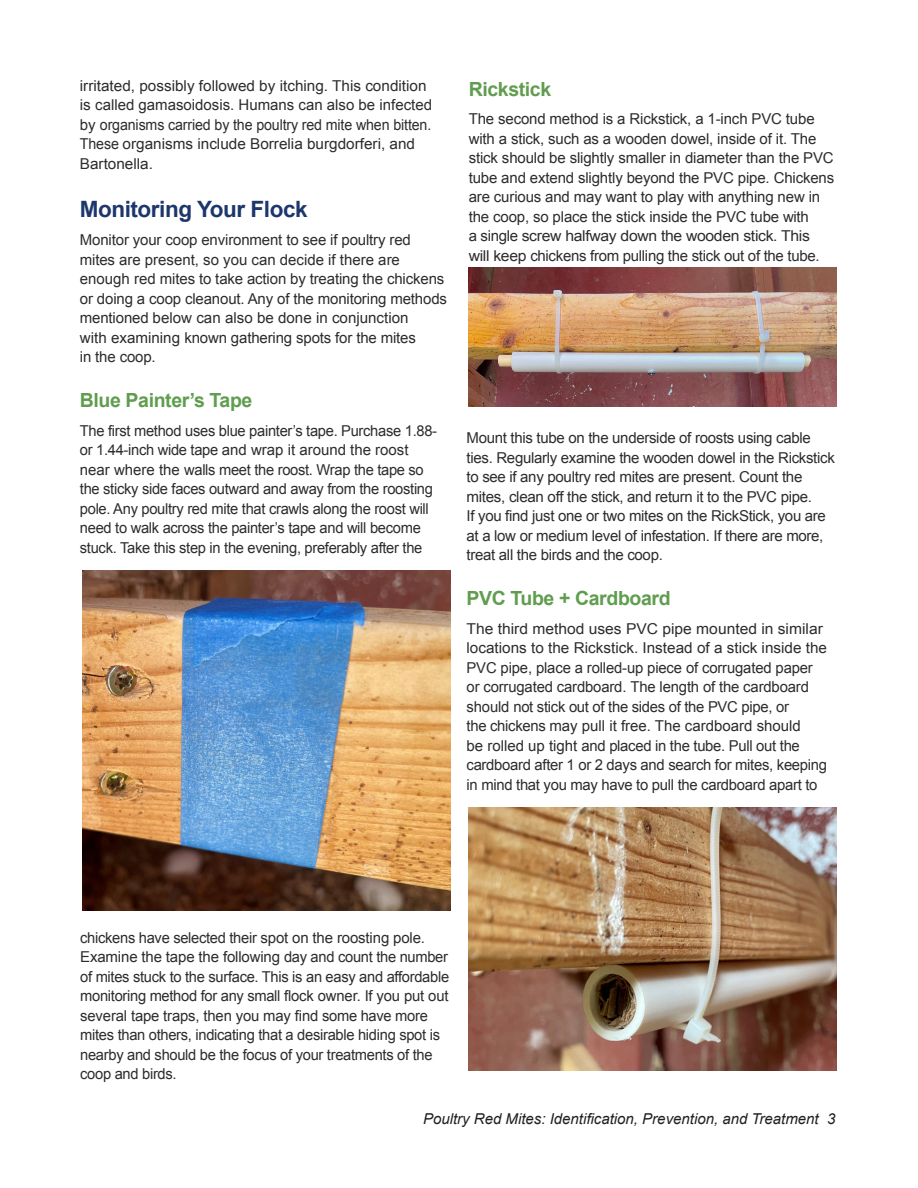
<style>
.page{position:relative;width:918px;height:1188px;background:#fff}
.page>*{position:absolute;margin:0;border:0;box-sizing:border-box;transform-origin:0 0}
.t1{font:700 22.5px "Arial";letter-spacing:-.02em;color:#1d366c}
.t2{font:700 19.5px "Arial";letter-spacing:-.02em;color:#609d4f}
.t3{font:15px/19.5px "Arial";letter-spacing:-.01em;color:#2e2b2c}
.t4{font:15px/19.5px "Arial";letter-spacing:-.01em;color:#2e2b2c;scale:1.04 1}
.t5{font:italic 15px "Arial";color:#231f20}
</style>
<div class="page">
<img style="left:82px;top:570px;width:368px;height:340px">
<img style="left:469px;top:268px;width:368px;height:138px">
<img style="left:468px;top:808px;width:369px;height:263px">
<p class="t3" style="left:80px;top:76px;width:354px">irritated, possibly followed by itching. This condition is called gamasoidosis. Humans can also be infected by organisms carried by the poultry red mite when bitten.<br>These organisms include Borrelia burgdorferi, and Bartonella.</p>
<h1 class="t1" style="left:80px;top:194px;width:229px">Monitoring Your Flock</h1>
<p class="t3" style="left:80px;top:230px;width:369px">Monitor your coop environment to see if poultry red mites are present, so you can decide if there are enough red mites to take action by treating the chickens or doing a coop cleanout. Any of the monitoring methods mentioned below can also be done in conjunction<br>with examining known gathering spots for the mites<br>in the coop.</p>
<h2 class="t2" style="left:80px;top:388px;width:174px">Blue Painter’s Tape</h2>
<p class="t3" style="left:80px;top:421px;width:359px">The first method uses blue painter’s tape. Purchase 1.88- or 1.44-inch wide tape and wrap it around the roost near where the walls meet the roost. Wrap the tape so the sticky side faces outward and away from the roosting pole. Any poultry red mite that crawls along the roost will need to walk across the painter’s tape and will become stuck. Take this step in the evening, preferably after the</p>
<h2 class="t2" style="left:469px;top:76px;width:84px">Rickstick</h2>
<p class="t3" style="left:469px;top:109px;width:367px">The second method is a Rickstick, a 1-inch PVC tube with a stick, such as a wooden dowel, inside of it. The stick should be slightly smaller in diameter than the PVC tube and extend slightly beyond the PVC pipe. Chickens are curious and may want to play with anything new in the coop, so place the stick inside the PVC tube with<br>a single screw halfway down the wooden stick. This will keep chickens from pulling the stick out of the tube.</p>
<p class="t3" style="left:467px;top:428px;width:370px">Mount this tube on the underside of roosts using cable ties. Regularly examine the wooden dowel in the Rickstick to see if any poultry red mites are present. Count the mites, clean off the stick, and return it to the PVC pipe.<br>If you find just one or two mites on the RickStick, you are at a low or medium level of infestation. If there are more, treat all the birds and the coop.</p>
<h2 class="t2" style="left:467px;top:585px;width:206px">PVC Tube + Cardboard</h2>
<p class="t4" style="left:467px;top:619px;width:348px">The third method uses PVC pipe mounted in similar locations to the Rickstick. Instead of a stick inside the PVC pipe, place a rolled-up piece of corrugated paper or corrugated cardboard. The length of the cardboard should not stick out of the sides of the PVC pipe, or<br>the chickens may pull it free. The cardboard should<br>be rolled up tight and placed in the tube. Pull out the cardboard after 1 or 2 days and search for mites, keeping in mind that you may have to pull the cardboard apart to</p>
<p class="t3" style="left:80px;top:928px;width:370px">chickens have selected their spot on the roosting pole.<br>Examine the tape the following day and count the number of mites stuck to the surface. This is an easy and affordable monitoring method for any small flock owner. If you put out several tape traps, then you may find some have more mites than others, indicating that a desirable hiding spot is nearby and should be the focus of your treatments of the coop and birds.</p>
<p class="t5" style="left:423px;top:1109px;width:414px">Poultry Red Mites: Identification, Prevention, and Treatment 3</p>
</div>
